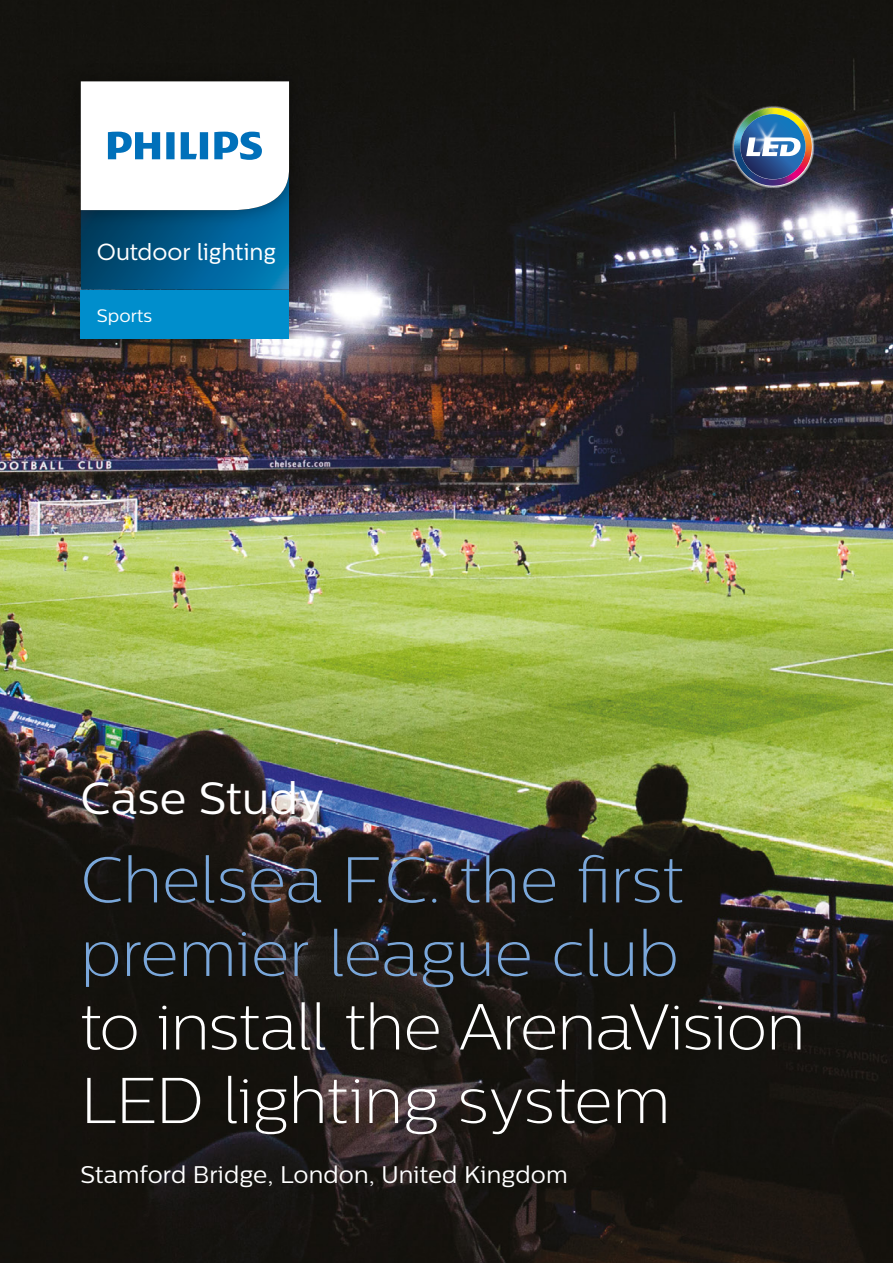
<style>
.page{position:relative;width:893px;height:1263px;background:#fff}
.page>*{position:absolute;margin:0;border:0;box-sizing:border-box;transform-origin:0 0}
.t1{font:64.5px/73.5px "Centrale Sans X Light";letter-spacing:-.015em;color:#fff}
.t2{font:64.5px/73.5px "Centrale Sans X Light";letter-spacing:-.005em;color:#7aa7da}
.t3{font:45px "Centrale Sans";letter-spacing:.005em;color:#fff}
.t4{font:24px "Centrale Sans";letter-spacing:.005em;color:#fff}
.t5{font:23.25px "Centrale Sans";letter-spacing:-.005em;color:#fff}
.t6{font:18px "Centrale Sans";letter-spacing:.005em;color:#fff}
</style>
<div class="page">
<img style="left:0;top:0;width:893px;height:1263px">
<img style="left:56px;top:235px;width:258px;height:30px">
<img style="left:56px;top:56px;width:258px;height:179px">
<svg style="left:81px;top:81px;width:208px;height:184px"></svg>
<img style="left:56px;top:265px;width:258px;height:74px">
<div style="left:81px;top:290px;width:208px;height:49px;background:#008ecc"></div>
<svg style="left:731px;top:105px;width:83px;height:83px"></svg>
<img style="left:734px;top:108px;width:76px;height:78px">
<p class="t5" style="left:97px;top:239px;width:181px">Outdoor lighting</p>
<p class="t6" style="left:97px;top:305px;width:57px">Sports</p>
<p class="t3" style="left:80px;top:772px;width:245px">Case Study</p>
<p class="t2" style="left:80px;top:842px;width:605px">Chelsea F.C. the first premier league club</p>
<p class="t1" style="left:80px;top:989px;width:727px">to install the ArenaVision<br>LED lighting system</p>
<p class="t4" style="left:80px;top:1161px;width:489px">Stamford Bridge, London, United Kingdom</p>
</div>
